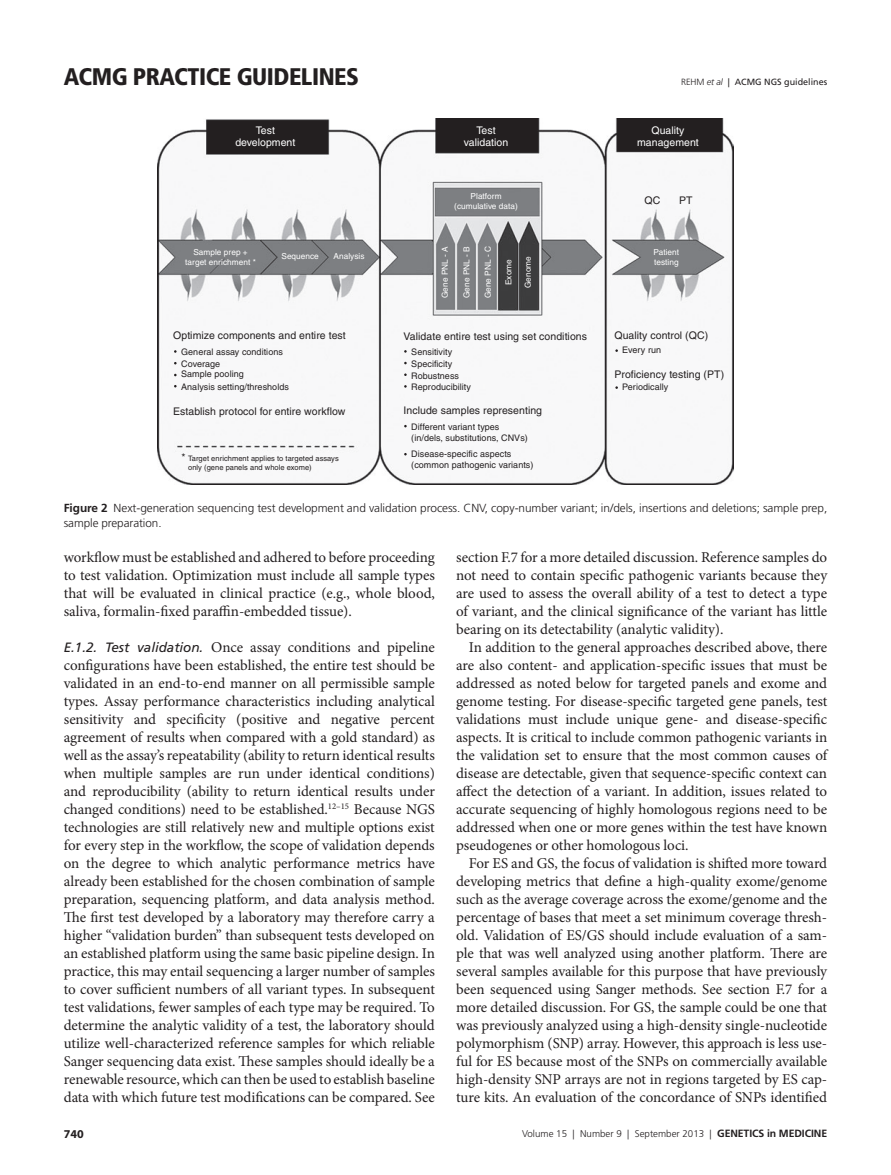
<style>
.page{position:relative;width:891px;height:1175px;background:#fff}
.page>*{position:absolute;margin:0;border:0;box-sizing:border-box;transform-origin:0 0}
.t1{font:900 condensed 24px "Frutiger LT Pro";letter-spacing:-.02em;color:#231f20}
.t2{font:15px/18px "Minion Pro";letter-spacing:-.005em;color:#231f20;text-align:justify}
.t3{font:700 12px "Myriad Pro";color:#231f20}
.t4{font:300 11.7px/15px "Frutiger LT Pro";letter-spacing:-.005em;color:#231f20}
.t5{font:10.5px "Helvetica";letter-spacing:.005em;color:#231f20}
.t6{font:10.5px/12.6px "Helvetica";letter-spacing:.005em;color:#fff;text-align:center}
.t7{font:700 10.5px "Frutiger LT Pro";color:#231f20}
.t8{font:300 9.75px "Frutiger LT Pro";color:#231f20}
.t9{font:9px/11.7px "Helvetica";letter-spacing:.005em;color:#231f20}
.t10{font:9px "Frutiger LT Pro";color:#231f20}
.t11{font:8.25px/9.9px "Helvetica";letter-spacing:.005em;color:#fff;text-align:center}
.t12{font:7.5px/9px "Helvetica";letter-spacing:.005em;color:#231f20}
.s1{font-weight:300}
.s2{font-weight:300;font-style:italic}
.s3{font-weight:700}
.s4{font-family:"Frutiger LT Pro";font-style:italic;font-size:13.5px}
.s5{font-weight:700;font-size:10.5px}
</style>
<div class="page">
<img style="left:158px;top:119px;width:576px;height:366px">
<h1 class="t1" style="left:64px;top:62px;width:297px">ACMG PRACTICE GUIDELINES</h1>
<p class="t10" style="left:681px;top:76px;width:147px"><span class="s1">REHM</span> <span class="s2">et al</span> | ACMG NGS guidelines</p>
<p class="t6" style="left:235px;top:124px;width:62px">Test development</p>
<p class="t6" style="left:464px;top:124px;width:46px">Test validation</p>
<p class="t6" style="left:637px;top:124px;width:63px">Quality management</p>
<p class="t11" style="left:185px;top:247px;width:72px">Sample prep + target enrichment *</p>
<p class="t11" style="left:281px;top:251px;width:39px">Sequence</p>
<p class="t11" style="left:454px;top:191px;width:65px">Platform (cumulative data)</p>
<p class="t5" style="left:645px;top:194px;width:17px">QC</p>
<p class="t5" style="left:679px;top:194px;width:15px">PT</p>
<p class="t11" style="left:440px;top:298px;width:53px;rotate:-90deg">Gene PNL - A</p>
<p class="t11" style="left:462px;top:298px;width:53px;rotate:-90deg">Gene PNL - B</p>
<p class="t11" style="left:483px;top:298px;width:54px;rotate:-90deg">Gene PNL - C</p>
<p class="t11" style="left:334px;top:251px;width:33px">Analysis</p>
<p class="t11" style="left:654px;top:247px;width:27px;text-align:left">Patient testing</p>
<p class="t11" style="left:504px;top:285px;width:27px;rotate:-90deg">Exome</p>
<p class="t11" style="left:523px;top:288px;width:33px;rotate:-90deg">Genome</p>
<p class="t5" style="left:173px;top:329px;width:174px">Optimize components and entire test</p>
<p class="t5" style="left:404px;top:330px;width:185px">Validate entire test using set conditions</p>
<p class="t9" style="left:181px;top:346px;width:103px">General assay conditions<br>Coverage</p>
<p class="t9" style="left:181px;top:368px;width:109px;line-height:12.3px">Sample pooling<br>Analysis setting/thresholds</p>
<p class="t5" style="left:173px;top:405px;width:174px">Establish protocol for entire workflow</p>
<p class="t12" style="left:188px;top:453px;width:152px">Target enrichment applies to targeted assays only (gene panels and whole exome)</p>
<p class="t5" style="left:182px;top:451px;width:6px">*</p>
<p class="t9" style="left:411px;top:346px;width:42px">Sensitivity</p>
<p class="t9" style="left:411px;top:358px;width:61px">Specificity<br>Robustness<br>Reproducibility</p>
<p class="t5" style="left:404px;top:404px;width:140px">Include samples representing</p>
<p class="t9" style="left:411px;top:421px;width:118px;line-height:10.8px">Different variant types (in/dels, substitutions, CNVs)</p>
<p class="t9" style="left:411px;top:448px;width:124px;line-height:10.8px">Disease-specific aspects (common pathogenic variants)</p>
<p class="t5" style="left:614px;top:330px;width:95px">Quality control (QC)</p>
<p class="t9" style="left:622px;top:344px;width:41px">Every run</p>
<p class="t5" style="left:614px;top:368px;width:111px">Proficiency testing (PT)</p>
<p class="t9" style="left:622px;top:381px;width:48px">Periodically</p>
<p class="t4" style="left:64px;top:500px;width:765px"><span class="s3">FIGURE 2</span> Next-generation sequencing test development and validation process. CNV, copy-number variant; in/dels, insertions and deletions; sample prep, sample preparation.</p>
<p class="t2" style="left:64px;top:548px;width:373px">workflow must be established and adhered to before proceeding to test validation. Optimization must include all sample types that will be evaluated in clinical practice (e.g., whole blood, saliva, formalin-fixed paraffin-embedded tissue).</p>
<p class="t2" style="left:64px;top:638px;width:373px"><span class="s4">E.1.2. Test validation.</span> Once assay conditions and pipeline configurations have been established, the entire test should be validated in an end-to-end manner on all permissible sample types. Assay performance characteristics including analytical sensitivity and specificity (positive and negative percent agreement of results when compared with a gold standard) as well as the assay’s repeatability (ability to return identical results when multiple samples are run under identical conditions) and reproducibility (ability to return identical results under changed conditions) need to be established.<sup>12–15</sup> Because NGS technologies are still relatively new and multiple options exist for every step in the workflow, the scope of validation depends on the degree to which analytic performance metrics have already been established for the chosen combination of sample preparation, sequencing platform, and data analysis method.<br>The first test developed by a laboratory may therefore carry a higher “validation burden” than subsequent tests developed on an established platform using the same basic pipeline design. In practice, this may entail sequencing a larger number of samples to cover sufficient numbers of all variant types. In subsequent test validations, fewer samples of each type may be required. To determine the analytic validity of a test, the laboratory should utilize well-characterized reference samples for which reliable Sanger sequencing data exist. These samples should ideally be a renewable resource, which can then be used to establish baseline data with which future test modifications can be compared. See</p>
<p class="t3" style="left:64px;top:1126px;width:21px">740</p>
<p class="t2" style="left:456px;top:548px;width:373px">section F.7 for a more detailed discussion. Reference samples do not need to contain specific pathogenic variants because they are used to assess the overall ability of a test to detect a type of variant, and the clinical significance of the variant has little bearing on its detectability (analytic validity).</p>
<p class="t2" style="left:456px;top:638px;width:373px;text-indent:13px">In addition to the general approaches described above, there are also content- and application-specific issues that must be addressed as noted below for targeted panels and exome and genome testing. For disease-specific targeted gene panels, test validations must include unique gene- and disease-specific aspects. It is critical to include common pathogenic variants in the validation set to ensure that the most common causes of disease are detectable, given that sequence-specific context can affect the detection of a variant. In addition, issues related to accurate sequencing of highly homologous regions need to be addressed when one or more genes within the test have known pseudogenes or other homologous loci.</p>
<p class="t2" style="left:456px;top:854px;width:373px;text-indent:13px">For ES and GS, the focus of validation is shifted more toward developing metrics that define a high-quality exome/genome such as the average coverage across the exome/genome and the percentage of bases that meet a set minimum coverage thresh&shy;old. Validation of ES/GS should include evaluation of a sam&shy;ple that was well analyzed using another platform. There are several samples available for this purpose that have previously been sequenced using Sanger methods. See section F.7 for a more detailed discussion. For GS, the sample could be one that was previously analyzed using a high-density single-nucleotide polymorphism (SNP) array. However, this approach is less use&shy;ful for ES because most of the SNPs on commercially available high-density SNP arrays are not in regions targeted by ES cap&shy;ture kits. An evaluation of the concordance of SNPs identified</p>
<p class="t8" style="left:522px;top:1128px;width:279px">Volume 15 | Number 9 | September 2013 | <span class="s5">GENETICS IN MEDICIN</span></p>
<p class="t7" style="left:821px;top:1127px;width:7px">E</p>
</div>
